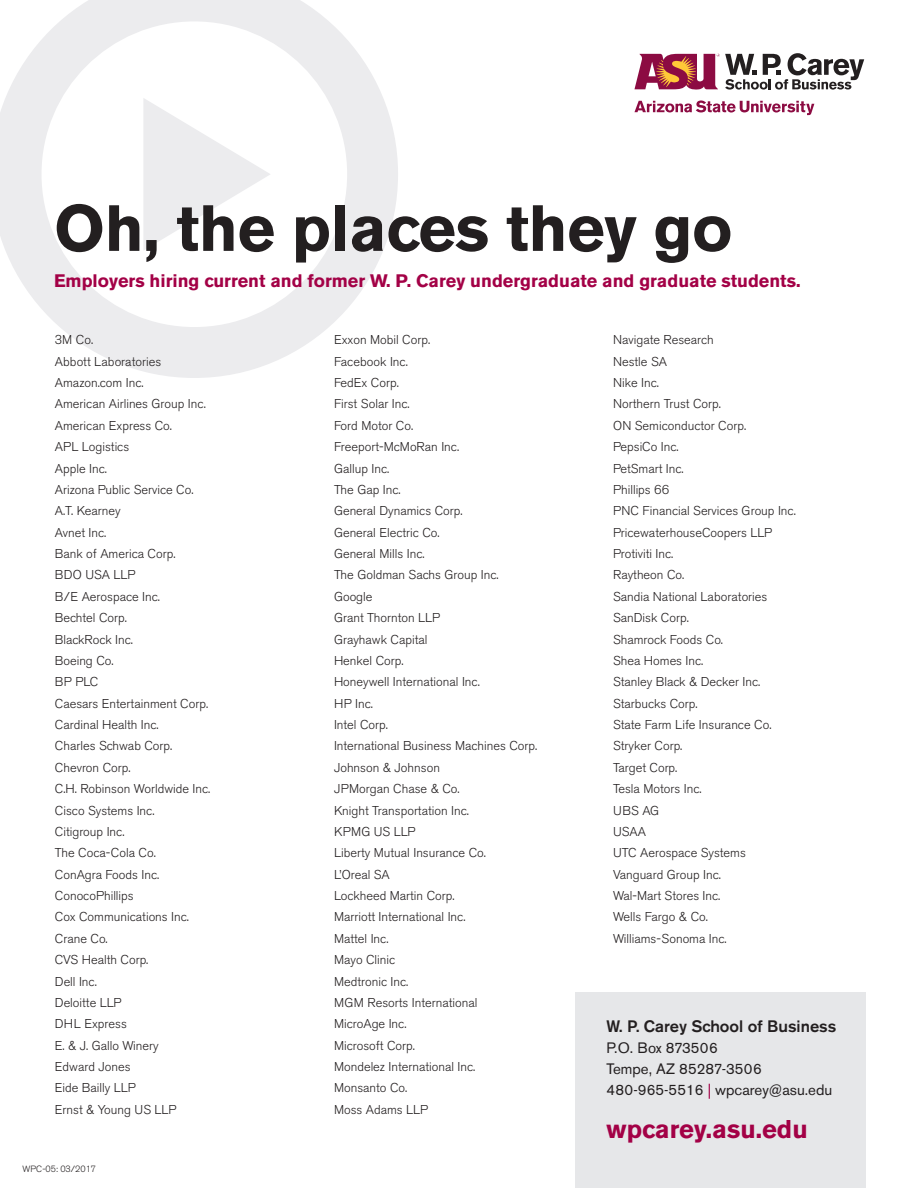
<style>
.page{position:relative;width:918px;height:1188px;background:#fff}
.page>*{position:absolute;margin:0;border:0;box-sizing:border-box;transform-origin:0 0}
.HEADLINE{font:700 64.5px "Akzidenz Grotesk BE";letter-spacing:-.005em;color:#231f20}
.t1{font:700 25.5px "Akzidenz Grotesk BE";color:#a30146}
.SUBHEAD{font:700 18px "Akzidenz Grotesk BE";color:#a30146}
.t2{font:500 16.5px "Akzidenz Grotesk BE";color:#231f20}
.t3{font:15px "Akzidenz Grotesk BE";color:#231f20}
.Degree_Programs{font:300 12.75px "Akzidenz Grotesk BE";color:#231f20}
.t4{font:300 9px "Akzidenz Grotesk BE";color:#231f20}
.s1{color:#a30146}
</style>
<div class="page">
<svg style="left:0;top:0;width:398px;height:378px"></svg>
<svg style="left:634px;top:100px;width:180px;height:15px"></svg>
<svg style="left:634px;top:53px;width:230px;height:37px"></svg>
<div style="left:575px;top:993px;width:291px;height:195px;background:#e6e7e9"></div>
<p class="HEADLINE" style="left:54px;top:191px;width:680px">Oh, the places they go</p>
<p class="SUBHEAD" style="left:54px;top:270px;width:748px">Employers hiring current and former W. P. Carey undergraduate and graduate students.</p>
<p class="Degree_Programs" style="left:55px;top:333px;width:40px">3M Co.</p>
<p class="Degree_Programs" style="left:55px;top:354px;width:108px">Abbott Laboratories</p>
<p class="Degree_Programs" style="left:55px;top:375px;width:90px">Amazon.com Inc.</p>
<p class="Degree_Programs" style="left:55px;top:397px;width:152px">American Airlines Group Inc.</p>
<p class="Degree_Programs" style="left:55px;top:418px;width:119px">American Express Co.</p>
<p class="Degree_Programs" style="left:55px;top:440px;width:76px">APL Logistics</p>
<p class="Degree_Programs" style="left:55px;top:461px;width:54px">Apple Inc.</p>
<p class="Degree_Programs" style="left:55px;top:482px;width:140px">Arizona Public Service Co.</p>
<p class="Degree_Programs" style="left:55px;top:504px;width:67px">A.T. Kearney</p>
<p class="Degree_Programs" style="left:55px;top:525px;width:53px">Avnet Inc.</p>
<p class="Degree_Programs" style="left:55px;top:546px;width:122px">Bank of America Corp.</p>
<p class="Degree_Programs" style="left:55px;top:568px;width:82px">BDO USA LLP</p>
<p class="Degree_Programs" style="left:55px;top:589px;width:107px">B/E Aerospace Inc.</p>
<p class="Degree_Programs" style="left:55px;top:611px;width:74px">Bechtel Corp.</p>
<p class="Degree_Programs" style="left:55px;top:632px;width:80px">BlackRock Inc.</p>
<p class="Degree_Programs" style="left:55px;top:653px;width:60px">Boeing Co.</p>
<p class="Degree_Programs" style="left:55px;top:675px;width:45px">BP PLC</p>
<p class="Degree_Programs" style="left:55px;top:696px;width:155px">Caesars Entertainment Corp.</p>
<p class="Degree_Programs" style="left:55px;top:717px;width:105px">Cardinal Health Inc.</p>
<p class="Degree_Programs" style="left:55px;top:739px;width:119px">Charles Schwab Corp.</p>
<p class="Degree_Programs" style="left:55px;top:760px;width:77px">Chevron Corp.</p>
<p class="Degree_Programs" style="left:55px;top:782px;width:157px">C.H. Robinson Worldwide Inc.</p>
<p class="Degree_Programs" style="left:55px;top:803px;width:101px">Cisco Systems Inc.</p>
<p class="Degree_Programs" style="left:55px;top:824px;width:71px">Citigroup Inc.</p>
<p class="Degree_Programs" style="left:55px;top:846px;width:102px">The Coca-Cola Co.</p>
<p class="Degree_Programs" style="left:55px;top:867px;width:106px">ConAgra Foods Inc.</p>
<p class="Degree_Programs" style="left:55px;top:888px;width:80px">ConocoPhillips</p>
<p class="Degree_Programs" style="left:55px;top:910px;width:136px">Cox Communications Inc.</p>
<p class="Degree_Programs" style="left:55px;top:931px;width:54px">Crane Co.</p>
<p class="Degree_Programs" style="left:55px;top:953px;width:95px">CVS Health Corp.</p>
<p class="Degree_Programs" style="left:55px;top:974px;width:43px">Dell Inc.</p>
<p class="Degree_Programs" style="left:55px;top:995px;width:68px">Deloitte LLP</p>
<p class="Degree_Programs" style="left:55px;top:1017px;width:73px">DHL Express</p>
<p class="Degree_Programs" style="left:55px;top:1038px;width:105px">E. &amp; J. Gallo Winery</p>
<p class="Degree_Programs" style="left:55px;top:1059px;width:77px">Edward Jones</p>
<p class="Degree_Programs" style="left:55px;top:1081px;width:82px">Eide Bailly LLP</p>
<p class="Degree_Programs" style="left:55px;top:1102px;width:123px">Ernst &amp; Young US LLP</p>
<p class="t4" style="left:22px;top:1164px;width:75px">WPC-05: 03/2017</p>
<p class="Degree_Programs" style="left:334px;top:333px;width:98px">Exxon Mobil Corp.</p>
<p class="Degree_Programs" style="left:334px;top:354px;width:75px">Facebook Inc.</p>
<p class="Degree_Programs" style="left:334px;top:375px;width:66px">FedEx Corp.</p>
<p class="Degree_Programs" style="left:334px;top:397px;width:77px">First Solar Inc.</p>
<p class="Degree_Programs" style="left:334px;top:418px;width:81px">Ford Motor Co.</p>
<p class="Degree_Programs" style="left:334px;top:440px;width:127px">Freeport-McMoRan Inc.</p>
<p class="Degree_Programs" style="left:334px;top:461px;width:57px">Gallup Inc.</p>
<p class="Degree_Programs" style="left:334px;top:482px;width:68px">The Gap Inc.</p>
<p class="Degree_Programs" style="left:334px;top:504px;width:130px">General Dynamics Corp.</p>
<p class="Degree_Programs" style="left:334px;top:525px;width:107px">General Electric Co.</p>
<p class="Degree_Programs" style="left:334px;top:546px;width:92px">General Mills Inc.</p>
<p class="Degree_Programs" style="left:334px;top:568px;width:166px">The Goldman Sachs Group Inc.</p>
<p class="Degree_Programs" style="left:334px;top:589px;width:40px">Google</p>
<p class="Degree_Programs" style="left:334px;top:611px;width:108px">Grant Thornton LLP</p>
<p class="Degree_Programs" style="left:334px;top:632px;width:95px">Grayhawk Capital</p>
<p class="Degree_Programs" style="left:334px;top:653px;width:71px">Henkel Corp.</p>
<p class="Degree_Programs" style="left:334px;top:675px;width:147px">Honeywell International Inc.</p>
<p class="Degree_Programs" style="left:334px;top:696px;width:41px">HP Inc.</p>
<p class="Degree_Programs" style="left:334px;top:717px;width:55px">Intel Corp.</p>
<p class="Degree_Programs" style="left:334px;top:739px;width:205px">International Business Machines Corp.</p>
<p class="Degree_Programs" style="left:334px;top:760px;width:108px">Johnson &amp; Johnson</p>
<p class="Degree_Programs" style="left:334px;top:782px;width:127px">JPMorgan Chase &amp; Co.</p>
<p class="Degree_Programs" style="left:334px;top:803px;width:137px">Knight Transportation Inc.</p>
<p class="Degree_Programs" style="left:334px;top:824px;width:83px">KPMG US LLP</p>
<p class="Degree_Programs" style="left:334px;top:846px;width:153px">Liberty Mutual Insurance Co.</p>
<p class="Degree_Programs" style="left:334px;top:867px;width:57px">L’Oreal SA</p>
<p class="Degree_Programs" style="left:334px;top:888px;width:122px">Lockheed Martin Corp.</p>
<p class="Degree_Programs" style="left:334px;top:910px;width:133px">Marriott International Inc.</p>
<p class="Degree_Programs" style="left:334px;top:931px;width:56px">Mattel Inc.</p>
<p class="Degree_Programs" style="left:334px;top:953px;width:63px">Mayo Clinic</p>
<p class="Degree_Programs" style="left:334px;top:974px;width:76px">Medtronic Inc.</p>
<p class="Degree_Programs" style="left:334px;top:995px;width:145px">MGM Resorts International</p>
<p class="Degree_Programs" style="left:334px;top:1017px;width:74px">MicroAge Inc.</p>
<p class="Degree_Programs" style="left:334px;top:1038px;width:83px">Microsoft Corp.</p>
<p class="Degree_Programs" style="left:334px;top:1059px;width:143px">Mondelez International Inc.</p>
<p class="Degree_Programs" style="left:334px;top:1081px;width:75px">Monsanto Co.</p>
<p class="Degree_Programs" style="left:334px;top:1102px;width:96px">Moss Adams LLP</p>
<p class="Degree_Programs" style="left:613px;top:333px;width:102px">Navigate Research</p>
<p class="Degree_Programs" style="left:613px;top:354px;width:55px">Nestle SA</p>
<p class="Degree_Programs" style="left:613px;top:375px;width:47px">Nike Inc.</p>
<p class="Degree_Programs" style="left:613px;top:397px;width:109px">Northern Trust Corp.</p>
<p class="Degree_Programs" style="left:613px;top:418px;width:135px">ON Semiconductor Corp.</p>
<p class="Degree_Programs" style="left:613px;top:440px;width:67px">PepsiCo Inc.</p>
<p class="Degree_Programs" style="left:613px;top:461px;width:72px">PetSmart Inc.</p>
<p class="Degree_Programs" style="left:613px;top:482px;width:58px">Phillips 66</p>
<p class="Degree_Programs" style="left:613px;top:504px;width:184px">PNC Financial Services Group Inc.</p>
<p class="Degree_Programs" style="left:613px;top:525px;width:161px">PricewaterhouseCoopers LLP</p>
<p class="Degree_Programs" style="left:613px;top:546px;width:62px">Protiviti Inc.</p>
<p class="Degree_Programs" style="left:613px;top:568px;width:73px">Raytheon Co.</p>
<p class="Degree_Programs" style="left:613px;top:589px;width:156px">Sandia National Laboratories</p>
<p class="Degree_Programs" style="left:613px;top:611px;width:77px">SanDisk Corp.</p>
<p class="Degree_Programs" style="left:613px;top:632px;width:112px">Shamrock Foods Co.</p>
<p class="Degree_Programs" style="left:613px;top:653px;width:92px">Shea Homes Inc.</p>
<p class="Degree_Programs" style="left:613px;top:675px;width:149px">Stanley Black &amp; Decker Inc.</p>
<p class="Degree_Programs" style="left:613px;top:696px;width:86px">Starbucks Corp.</p>
<p class="Degree_Programs" style="left:613px;top:717px;width:160px">State Farm Life Insurance Co.</p>
<p class="Degree_Programs" style="left:613px;top:739px;width:71px">Stryker Corp.</p>
<p class="Degree_Programs" style="left:613px;top:760px;width:66px">Target Corp.</p>
<p class="Degree_Programs" style="left:613px;top:782px;width:90px">Tesla Motors Inc.</p>
<p class="Degree_Programs" style="left:613px;top:803px;width:48px">UBS AG</p>
<p class="Degree_Programs" style="left:613px;top:824px;width:34px">USAA</p>
<p class="Degree_Programs" style="left:613px;top:846px;width:134px">UTC Aerospace Systems</p>
<p class="Degree_Programs" style="left:613px;top:867px;width:109px">Vanguard Group Inc.</p>
<p class="Degree_Programs" style="left:613px;top:888px;width:109px">Wal-Mart Stores Inc.</p>
<p class="Degree_Programs" style="left:613px;top:910px;width:96px">Wells Fargo &amp; Co.</p>
<p class="Degree_Programs" style="left:613px;top:931px;width:115px">Williams-Sonoma Inc.</p>
<p class="t2" style="left:606px;top:1016px;width:232px">W. P. Carey School of Business</p>
<p class="t3" style="left:606px;top:1039px;width:113px">P.O. Box 873506</p>
<p class="t3" style="left:606px;top:1060px;width:157px">Tempe, AZ 85287-3506</p>
<p class="t3" style="left:606px;top:1081px;width:227px">480-965-5516 <span class="s1">|</span> wpcarey@asu.edu</p>
<p class="t1" style="left:606px;top:1115px;width:203px">wpcarey.asu.edu</p>
</div>
